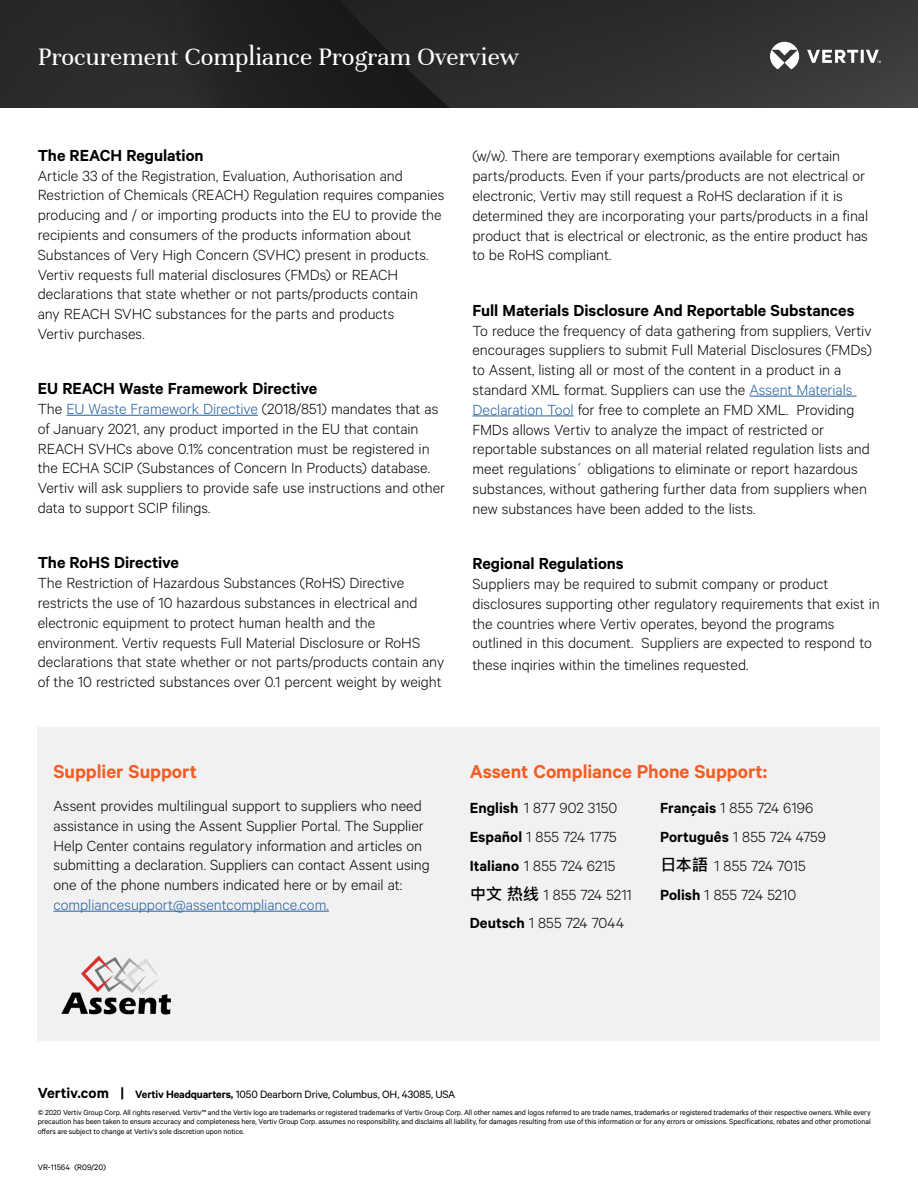
<style>
.page{position:relative;width:918px;height:1188px;background:#fff}
.page>*{position:absolute;margin:0;border:0;box-sizing:border-box;transform-origin:0 0}
.t1{font:27px "Unna";color:#fff}
.t2{font:600 21px "Calibre";color:#f15d24}
.t3{font:600 18px "Calibre";letter-spacing:-.005em;color:#000}
.t4{font:300 16.5px/19.8px "Calibre";color:#000}
.t5{font:300 16.5px "Calibre";color:#215e9e}
.t6{font:12px "Calibre";letter-spacing:-.015em;color:#000}
.t7{font:9px "Calibre";color:#000}
.t8{font:8.25px/9.8px "Calibre";letter-spacing:-.01em;color:#000;text-align:justify}
.s1{color:#215e9e}
.s2{font-weight:600}
.s3{font-family:"Microsoft Jheng Hei";font-weight:700}
.s4{font-weight:600;font-size:16.5px}
</style>
<div class="page">
<img style="left:0;top:0;width:918px;height:108px">
<svg style="left:770px;top:42px;width:111px;height:27px"></svg>
<hr style="left:66px;top:415px;width:192px;height:1px;background:#215e9e">
<hr style="left:749px;top:396px;width:108px;height:1px;background:#215e9e">
<hr style="left:472px;top:416px;width:102px;height:1px;background:#215e9e">
<div style="left:38px;top:727px;width:842px;height:314px;background:#f1f1f2"></div>
<img style="left:61px;top:955px;width:110px;height:60px">
<hr style="left:53px;top:911px;width:276px;height:1px;background:#215e9e">
<h1 class="t1" style="left:38px;top:42px;width:483px">Procurement Compliance Program Overview</h1>
<p class="t3" style="left:38px;top:144px;width:167px">The REACH Regulation</p>
<p class="t4" style="left:38px;top:165px;width:408px">Article 33 of the Registration, Evaluation, Authorisation and Restriction of Chemicals (REACH) Regulation requires companies producing and / or importing products into the EU to provide the recipients and consumers of the products information about Substances of Very High Concern (SVHC) present in products.<br>Vertiv requests full material disclosures (FMDs) or REACH declarations that state whether or not parts/products contain<br>any REACH SVHC substances for the parts and products<br>Vertiv purchases.</p>
<p class="t3" style="left:38px;top:378px;width:281px">EU REACH Waste Framework Directive</p>
<p class="t4" style="left:38px;top:398px;width:409px">The <span class="s1">EU Waste Framework Directive</span> (2018/851) mandates that as of January 2021, any product imported in the EU that contain REACH SVHCs above 0.1% concentration must be registered in the ECHA SCIP (Substances of Concern In Products) database.<br>Vertiv will ask suppliers to provide safe use instructions and other data to support SCIP filings.</p>
<p class="t3" style="left:38px;top:552px;width:143px">The RoHS Directive</p>
<p class="t4" style="left:38px;top:572px;width:408px">The Restriction of Hazardous Substances (RoHS) Directive restricts the use of 10 hazardous substances in electrical and electronic equipment to protect human health and the environment. Vertiv requests Full Material Disclosure or RoHS declarations that state whether or not parts/products contain any of the 10 restricted substances over 0.1 percent weight by weight</p>
<p class="t4" style="left:472px;top:146px;width:397px">(w/w). There are temporary exemptions available for certain parts/products. Even if your parts/products are not electrical or electronic, Vertiv may still request a RoHS declaration if it is determined they are incorporating your parts/products in a final product that is electrical or electronic, as the entire product has to be RoHS compliant.</p>
<p class="t3" style="left:472px;top:299px;width:384px">Full Materials Disclosure And Reportable Substances</p>
<p class="t4" style="left:472px;top:320px;width:401px">To reduce the frequency of data gathering from suppliers, Vertiv encourages suppliers to submit Full Material Disclosures (FMDs) to Assent, listing all or most of the content in a product in a standard XML format. Suppliers can use the <span class="s1">Assent Materials Declaration Tool</span> for free to complete an FMD XML. Providing FMDs allows Vertiv to analyze the impact of restricted or reportable substances on all material related regulation lists and meet regulations´ obligations to eliminate or report hazardous substances, without gathering further data from suppliers when new substances have been added to the lists.</p>
<p class="t3" style="left:472px;top:553px;width:153px">Regional Regulations</p>
<p class="t4" style="left:472px;top:573px;width:409px">Suppliers may be required to submit company or product disclosures supporting other regulatory requirements that exist in the countries where Vertiv operates, beyond the programs outlined in this document. Suppliers are expected to respond to</p>
<p class="t4" style="left:472px;top:654px;width:278px">these inqiries within the timelines requested.</p>
<p class="t2" style="left:53px;top:759px;width:145px">Supplier Support</p>
<p class="t4" style="left:53px;top:795px;width:378px">Assent provides multilingual support to suppliers who need assistance in using the Assent Supplier Portal. The Supplier Help Center contains regulatory information and articles on submitting a declaration. Suppliers can contact Assent using one of the phone numbers indicated here or by email at:</p>
<p class="t5" style="left:53px;top:895px;width:277px">compliancesupport@assentcompliance.com.</p>
<p class="t2" style="left:470px;top:759px;width:299px">Assent Compliance Phone Support:</p>
<p class="t4" style="left:470px;top:793px;width:164px;line-height:28.8px"><span class="s2">English</span> 1 877 902 3150<br><span class="s2">Español</span> 1 855 724 1775<br><span class="s2">Italiano</span> 1 855 724 6215<span class="s3">中文 热线</span> 1 855 724 5211<br><span class="s2">Deutsch</span> 1 855 724 7044</p>
<p class="t4" style="left:660px;top:793px;width:167px;line-height:28.8px"><span class="s2">Français</span> 1 855 724 6196<br><span class="s2">Português</span> 1 855 724 4759<span class="s3">日本語</span> 1 855 724 7015<br><span class="s2">Polish</span> 1 855 724 5210</p>
<p class="t6" style="left:38px;top:1087px;width:419px"><span class="s4">Vertiv.com |</span> <span class="s2">Vertiv Headquarters,</span> 1050 Dearborn Drive, Columbus, OH, 43085, USA</p>
<p class="t8" style="left:38px;top:1107px;width:834px">© 2020 Vertiv Group Corp. All rights reserved. Vertiv™ and the Vertiv logo are trademarks or registered trademarks of Vertiv Group Corp. All other names and logos referred to are trade names, trademarks or registered trademarks of their respective owners. While every precaution has been taken to ensure accuracy and completeness here, Vertiv Group Corp. assumes no responsibility, and disclaims all liability, for damages resulting from use of this information or for any errors or omissions. Specifications, rebates and other promotional offers are subject to change at Vertiv’s sole discretion upon notice.</p>
<p class="t7" style="left:38px;top:1162px;width:70px">VR-11564 (R09/20)</p>
</div>
